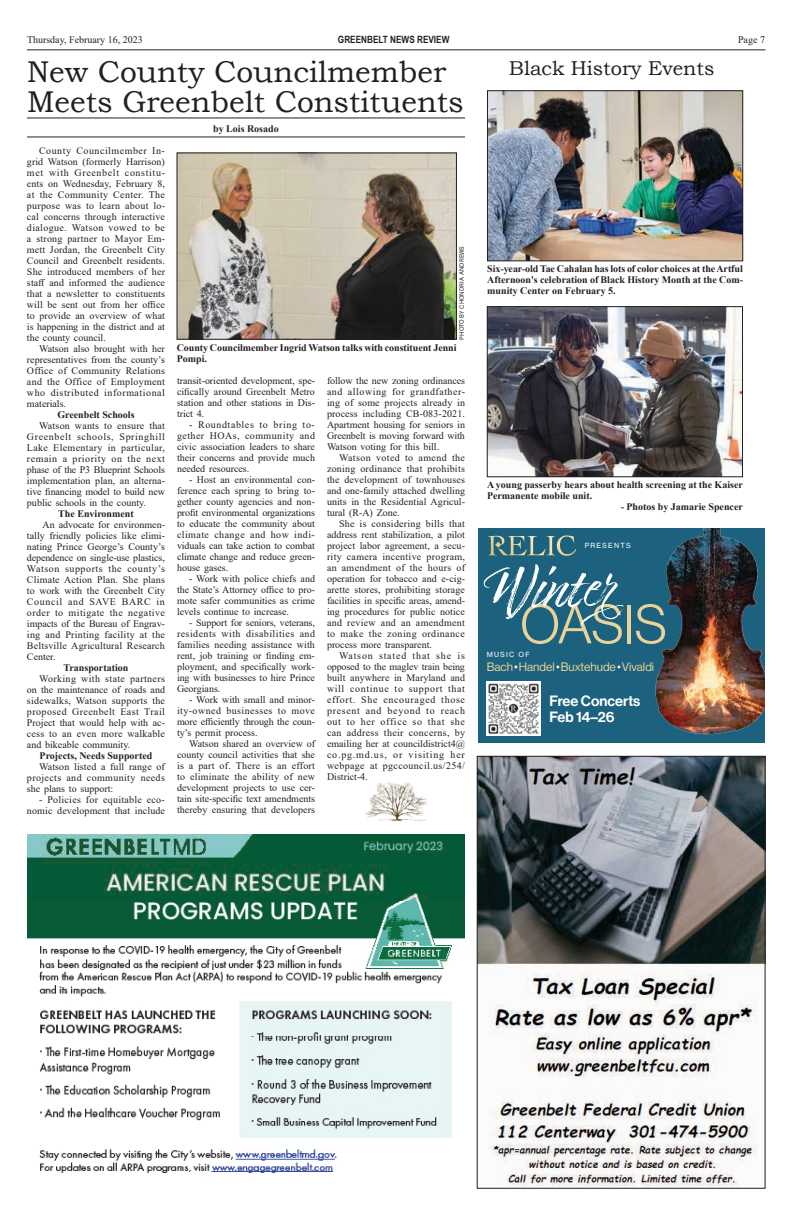
<style>
.page{position:relative;width:792px;height:1224px;background:#fff}
.page>*{position:absolute;margin:0;border:0;box-sizing:border-box;transform-origin:0 0}
.t1{font:53.9px "N Haas Grotesk DS Pro 45 Lt";letter-spacing:-.005em;color:#e9d398}
.t2{font:30px/30px "Bookman Old Style";color:#231f20}
.t3{font:20px "Bookman Old Style";color:#231f20}
.t4{font:14.6px/15.8px "N Haas Grotesk DS Pro 65 Md";color:#fff}
.t5{font:12px "N Haas Grotesk DS Pro 55 Rg";color:#e9d398}
.t6{font:10px/11px "Times New Roman";color:#231f20;text-align:justify}
.t7{font:700 10px/11px "Times New Roman";color:#231f20}
.t8{font:700 10px "Arial Narrow";color:#231f20}
.t9{font:7px "N Haas Grotesk TX Pro 55 Rg";letter-spacing:.17em;color:#fff}
.t10{font:6px "Adelle Sans";color:#231f20}
</style>
<div class="page">
<hr style="left:27px;top:49px;width:739px;height:1px;background:#231f20">
<div style="left:478px;top:528px;width:287px;height:215px;background:#1c627f"></div>
<img style="left:488px;top:535px;width:88px;height:21px">
<img style="left:655px;top:528px;width:110px;height:207px">
<svg style="left:484px;top:564px;width:140px;height:63px"></svg>
<svg style="left:514px;top:665px;width:4px;height:4px"></svg>
<svg style="left:556px;top:665px;width:4px;height:4px"></svg>
<svg style="left:617px;top:665px;width:4px;height:4px"></svg>
<img style="left:487px;top:682px;width:54px;height:54px">
<img style="left:479px;top:758px;width:285px;height:429px">
<div style="left:477px;top:756px;width:289px;height:433px;border:1px solid #231f20"></div>
<img style="left:27px;top:835px;width:438px;height:338px">
<hr style="left:27px;top:117px;width:438px;height:1px;background:#231f20">
<hr style="left:27px;top:136px;width:438px;height:1px;background:#231f20">
<img style="left:179px;top:155px;width:276px;height:183px">
<div style="left:177px;top:153px;width:280px;height:187px;border:1px solid #231f20"></div>
<img style="left:489px;top:92px;width:252px;height:167px">
<div style="left:487px;top:90px;width:256px;height:171px;border:1px solid #231f20"></div>
<img style="left:489px;top:308px;width:252px;height:167px">
<div style="left:487px;top:306px;width:256px;height:171px;border:1px solid #231f20"></div>
<img style="left:365px;top:782px;width:62px;height:39px">
<p class="t6" style="left:27px;top:34px;width:117px">Thursday, February 16, 2023</p>
<p class="t8" style="left:338px;top:32px;width:113px">GREENBELT NEWS REVIEW</p>
<p class="t6" style="left:738px;top:34px;width:28px">Page 7</p>
<h2 class="t2" style="left:27px;top:57px;width:438px">New County Councilmember<br>Meets Greenbelt Constituents</h2>
<p class="t7" style="left:213px;top:123px;width:67px">by Lois Rosado</p>
<p class="t6" style="left:27px;top:145px;width:140px;text-indent:12px">County Councilmember In&shy;grid Watson (formerly Harrison) met with Greenbelt constitu&shy;ents on Wednesday, February 8, at the Community Center. The purpose was to learn about lo&shy;cal concerns through interactive dialogue. Watson vowed to be a strong partner to Mayor Em&shy;mett Jordan, the Greenbelt City Council and Greenbelt residents.<br>She introduced members of her staff and informed the audience that a newsletter to constituents will be sent out from her office to provide an overview of what is happening in the district and at the county council.</p>
<p class="t6" style="left:27px;top:343px;width:140px;text-indent:12px">Watson also brought with her representatives from the county’s Office of Community Relations and the Office of Employment who distributed informational materials.</p>
<p class="t7" style="left:57px;top:409px;width:79px">Greenbelt Schools</p>
<p class="t6" style="left:27px;top:420px;width:140px;text-indent:12px">Watson wants to ensure that Greenbelt schools, Springhill Lake Elementary in particular, remain a priority on the next phase of the P3 Blueprint Schools implementation plan, an alterna&shy;tive financing model to build new public schools in the county.</p>
<p class="t7" style="left:58px;top:508px;width:77px">The Environment</p>
<p class="t6" style="left:27px;top:519px;width:140px;text-indent:16px">An advocate for environmen&shy;tally friendly policies like elimi&shy;nating Prince George’s County’s dependence on single-use plastics, Watson supports the county’s Climate Action Plan. She plans to work with the Greenbelt City Council and SAVE BARC in order to mitigate the negative impacts of the Bureau of Engrav&shy;ing and Printing facility at the Beltsville Agricultural Research Center.</p>
<p class="t7" style="left:64px;top:662px;width:66px">Transportation</p>
<p class="t6" style="left:27px;top:673px;width:140px;text-indent:12px">Working with state partners on the maintenance of roads and sidewalks, Watson supports the proposed Greenbelt East Trail Project that would help with ac&shy;cess to an even more walkable and bikeable community.</p>
<p class="t7" style="left:40px;top:750px;width:114px">Projects, Needs Supported</p>
<p class="t6" style="left:27px;top:761px;width:139px;text-indent:12px">Watson listed a full range of projects and community needs she plans to support:</p>
<p class="t6" style="left:27px;top:794px;width:140px;text-align:right">- Policies for equitable eco&shy;nomic development that include</p>
<p class="t10" style="left:457px;top:340px;width:95px;rotate:-90deg">PHOTO BY CHONDRIA ANDREWS</p>
<p class="t7" style="left:177px;top:342px;width:281px">County Councilmember Ingrid Watson talks with constituent Jenni<br>Pompi.</p>
<p class="t6" style="left:177px;top:375px;width:140px">transit-oriented development, spe&shy;cifically around Greenbelt Metro station and other stations in Dis&shy;trict 4.</p>
<p class="t6" style="left:177px;top:419px;width:140px;text-indent:12px">- Roundtables to bring to&shy;gether HOAs, community and civic association leaders to share their concerns and provide much needed resources.</p>
<p class="t6" style="left:177px;top:474px;width:140px;text-indent:12px">- Host an environmental con&shy;ference each spring to bring to&shy;gether county agencies and non&shy;profit environmental organizations to educate the community about climate change and how indi&shy;viduals can take action to combat climate change and reduce green&shy;house gases.</p>
<p class="t6" style="left:177px;top:573px;width:140px;text-indent:12px">- Work with police chiefs and the State’s Attorney office to pro&shy;mote safer communities as crime levels continue to increase.</p>
<p class="t6" style="left:177px;top:617px;width:140px;text-indent:12px">- Support for seniors, veterans, residents with disabilities and families needing assistance with rent, job training or finding em&shy;ployment, and specifically work&shy;ing with businesses to hire Prince Georgians.</p>
<p class="t6" style="left:177px;top:694px;width:140px;text-indent:12px">- Work with small and minor&shy;ity-owned businesses to move more efficiently through the coun&shy;ty’s permit process.</p>
<p class="t6" style="left:177px;top:738px;width:140px;text-indent:12px">Watson shared an overview of county council activities that she is a part of. There is an effort to eliminate the ability of new development projects to use cer&shy;tain site-specific text amendments thereby ensuring that developers</p>
<p class="t6" style="left:327px;top:375px;width:140px">follow the new zoning ordinances and allowing for grandfather&shy;ing of some projects already in process including CB-083-2021.<br>Apartment housing for seniors in Greenbelt is moving forward with Watson voting for this bill.</p>
<p class="t6" style="left:327px;top:452px;width:140px;text-indent:12px">Watson voted to amend the zoning ordinance that prohibits the development of townhouses and one-family attached dwelling units in the Residential Agricul&shy;tural (R-A) Zone.</p>
<p class="t6" style="left:327px;top:518px;width:140px;text-indent:12px">She is considering bills that address rent stabilization, a pilot project labor agreement, a secu&shy;rity camera incentive program, an amendment of the hours of operation for tobacco and e-cig&shy;arette stores, prohibiting storage facilities in specific areas, amend&shy;ing procedures for public notice and review and an amendment to make the zoning ordinance process more transparent.</p>
<p class="t6" style="left:327px;top:650px;width:140px;text-indent:12px">Watson stated that she is opposed to the maglev train being built anywhere in Maryland and will continue to support that effort. She encouraged those present and beyond to reach out to her office so that she can address their concerns, by emailing her at councildistrict4@ co.pg.md.us, or visiting her webpage at pgccouncil.us/254/ District-4.</p>
<h3 class="t3" style="left:509px;top:55px;width:207px">Black History Events</h3>
<p class="t7" style="left:487px;top:263px;width:257px;text-align:justify">Six-year-old Tae Cahalan has lots of color choices at the Artful Afternoon's celebration of Black History Month at the Com&shy;munity Center on February 5.</p>
<p class="t7" style="left:487px;top:479px;width:257px">A young passerby hears about health screening at the Kaiser<br>Permanente mobile unit.</p>
<p class="t7" style="left:621px;top:501px;width:124px">- Photos by Jamarie Spencer</p>
<p class="t9" style="left:585px;top:541px;width:47px">PRESENTS</p>
<h1 class="t1" style="left:520px;top:594px;width:148px">OASIS</h1>
<p class="t5" style="left:487px;top:660px;width:169px">Bach Handel Buxtehude Vivaldi</p>
<h3 class="t4" style="left:549px;top:693px;width:92px">Free Concerts<br>Feb 14–26</h3>
<p class="t9" style="left:487px;top:650px;width:45px">MUSIC OF</p>
</div>
